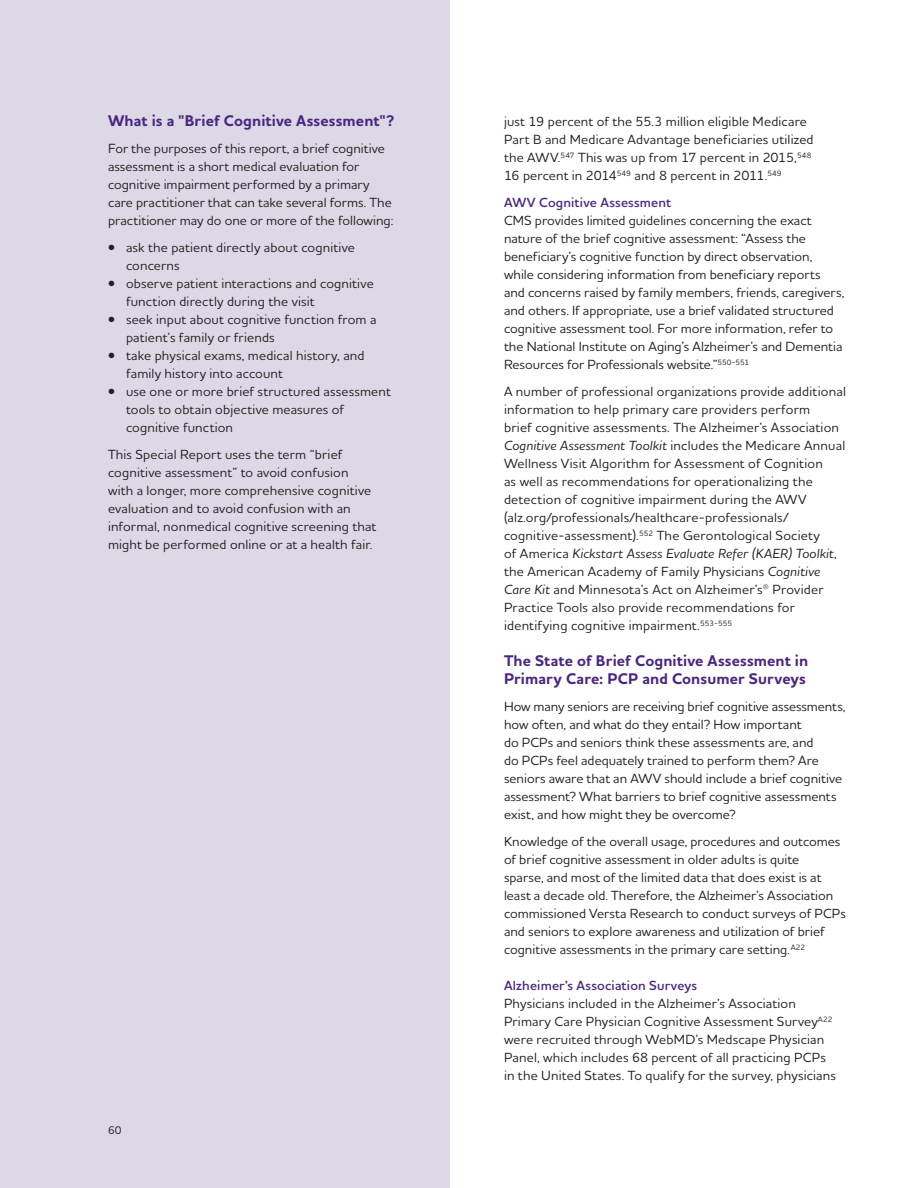
<style>
.page{position:relative;width:918px;height:1188px;background:#fff}
.page>*{position:absolute;margin:0;border:0;box-sizing:border-box;transform-origin:0 0}
.Section_Header{font:700 15.75px/18px "Houschka Alt Pro";letter-spacing:.005em;color:#4a2783}
.Body_Copy{font:500 13.5px/18px "Houschka Alt Pro";letter-spacing:.005em;color:#231f20}
.Body_Copy__with_spac{font:500 13.5px/18px "Houschka Alt Pro";letter-spacing:.015em;color:#231f20}
.Subhead{font:600 13.5px "Houschka Alt Pro";letter-spacing:.015em;color:#4a2783}
.t1{font:500 11.25px "Houschka Alt Pro";color:#231f20}
.s1{font-style:italic}
</style>
<div class="page">
<div style="left:0;top:0;width:450px;height:1188px;background:#dcd8e6"></div>
<p class="Section_Header" style="left:108px;top:112px;width:288px">What is a "Brief Cognitive Assessment"?</p>
<p class="Body_Copy" style="left:108px;top:139px;width:287px">For the purposes of this report, a brief cognitive assessment is a short medical evaluation for cognitive impairment performed by a primary care practitioner that can take several forms. The practitioner may do one or more of the following:</p>
<p class="Body_Copy__with_spac" style="left:126px;top:238px;width:231px;text-indent:-18px">• ask the patient directly about cognitive concerns</p>
<p class="Body_Copy__with_spac" style="left:126px;top:274px;width:249px;text-indent:-18px">• observe patient interactions and cognitive function directly during the visit</p>
<p class="Body_Copy__with_spac" style="left:126px;top:310px;width:252px;text-indent:-18px">• seek input about cognitive function from a patient’s family or friends</p>
<p class="Body_Copy__with_spac" style="left:126px;top:346px;width:240px;text-indent:-18px">• take physical exams, medical history, and family history into account</p>
<p class="Body_Copy__with_spac" style="left:126px;top:382px;width:266px;text-indent:-18px">• use one or more brief structured assessment tools to obtain objective measures of cognitive function</p>
<p class="Body_Copy" style="left:108px;top:445px;width:270px">This Special Report uses the term “brief cognitive assessment” to avoid confusion with a longer, more comprehensive cognitive evaluation and to avoid confusion with an informal, nonmedical cognitive screening that might be performed online or at a health fair.</p>
<p class="t1" style="left:108px;top:1123px;width:15px">60</p>
<p class="Body_Copy" style="left:504px;top:112px;width:311px">just 19 percent of the 55.3 million eligible Medicare Part B and Medicare Advantage beneficiaries utilized the AWV.<sup>547</sup> This was up from 17 percent in 2015,<sup>548<br></sup>16 percent in 2014<sup>549</sup> and 8 percent in 2011.<sup>549</sup></p>
<p class="Subhead" style="left:504px;top:194px;width:169px">AWV Cognitive Assessment</p>
<p class="Body_Copy" style="left:504px;top:211px;width:342px">CMS provides limited guidelines concerning the exact nature of the brief cognitive assessment: “Assess the beneficiary’s cognitive function by direct observation, while considering information from beneficiary reports and concerns raised by family members, friends, caregivers, and others. If appropriate, use a brief validated structured cognitive assessment tool. For more information, refer to the National Institute on Aging’s Alzheimer’s and Dementia Resources for Professionals website.”<sup>550-551</sup></p>
<p class="Body_Copy__with_spac" style="left:504px;top:382px;width:343px">A number of professional organizations provide additional information to help primary care providers perform<br>brief cognitive assessments. The Alzheimer’s Association <span class="s1">Cognitive Assessment Toolkit</span> includes the Medicare Annual Wellness Visit Algorithm for Assessment of Cognition<br>as well as recommendations for operationalizing the detection of cognitive impairment during the AWV (alz.org/professionals/healthcare-professionals/ cognitive-assessment).<sup>552</sup> The Gerontological Society<br>of America <span class="s1">Kickstart Assess Evaluate Refer (KAER) Toolkit</span>, the American Academy of Family Physicians <span class="s1">Cognitive Care Kit</span> and Minnesota’s Act on Alzheimer’s® Provider Practice Tools also provide recommendations for identifying cognitive impairment.<sup>553-555</sup></p>
<p class="Section_Header" style="left:504px;top:652px;width:306px">The State of Brief Cognitive Assessment in<br>Primary Care: PCP and Consumer Surveys</p>
<p class="Body_Copy" style="left:504px;top:697px;width:343px">How many seniors are receiving brief cognitive assessments, how often, and what do they entail? How important<br>do PCPs and seniors think these assessments are, and<br>do PCPs feel adequately trained to perform them? Are seniors aware that an AWV should include a brief cognitive assessment? What barriers to brief cognitive assessments exist, and how might they be overcome?</p>
<p class="Body_Copy__with_spac" style="left:504px;top:832px;width:343px">Knowledge of the overall usage, procedures and outcomes of brief cognitive assessment in older adults is quite<br>sparse, and most of the limited data that does exist is at least a decade old. Therefore, the Alzheimer’s Association commissioned Versta Research to conduct surveys of PCPs and seniors to explore awareness and utilization of brief cognitive assessments in the primary care setting.<sup>A22</sup></p>
<p class="Subhead" style="left:504px;top:977px;width:195px">Alzheimer’s Association Surveys</p>
<p class="Body_Copy" style="left:504px;top:994px;width:333px">Physicians included in the Alzheimer’s Association Primary Care Physician Cognitive Assessment Survey<sup>A22 </sup>were recruited through WebMD’s Medscape Physician Panel, which includes 68 percent of all practicing PCPs in the United States. To qualify for the survey, physicians</p>
</div>
